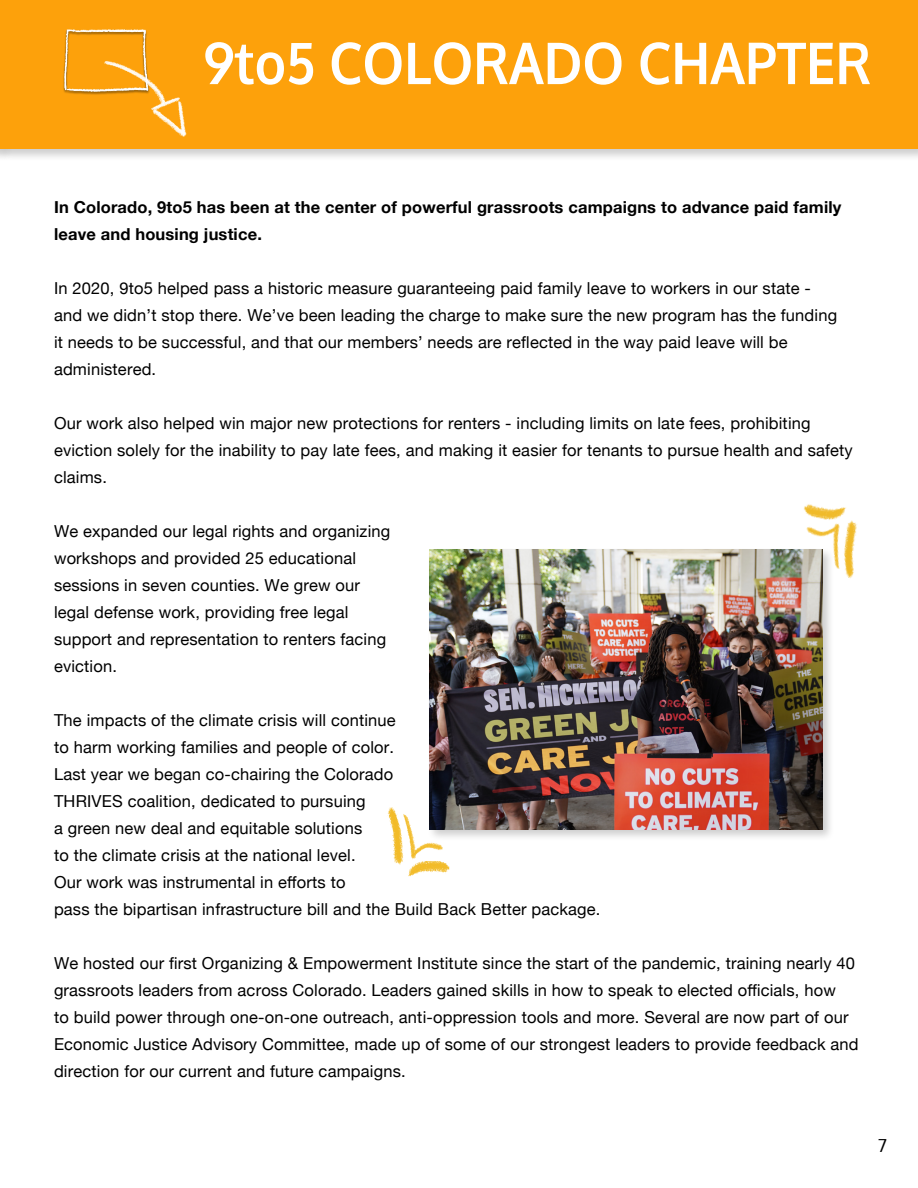
<style>
.page{position:relative;width:918px;height:1188px;background:#fff}
.page>*{position:absolute;margin:0;border:0;box-sizing:border-box;transform-origin:0 0}
.t1{font:700 57.75px "Oxygen";color:#fff;scale:.91 1}
.t2{font:18px "Oxygen";color:#000}
.t3{font:16.5px/27px "Helvetica Neue";letter-spacing:.01em;color:#000}
.t4{font:700 16.5px/27px "Helvetica Neue";letter-spacing:.01em;color:#000}
</style>
<div class="page">
<div style="left:427px;top:547px;width:408px;height:295px;background:#000;opacity:.2"></div>
<img style="left:430px;top:550px;width:393px;height:279px">
<img style="left:387px;top:794px;width:72px;height:83px">
<img style="left:780px;top:504px;width:77px;height:88px">
<div style="left:0;top:0;width:918px;height:161px;background:#000;opacity:.2"></div>
<div style="left:0;top:0;width:918px;height:149px;background:#fda10b"></div>
<img style="left:63px;top:29px;width:84px;height:66px">
<img style="left:86px;top:41px;width:101px;height:96px">
<h1 class="t1" style="left:203px;top:27px;width:736px">9to5 COLORADO CHAPTER</h1>
<p class="t4" style="left:54px;top:194px;width:789px">In Colorado, 9to5 has been at the center of powerful grassroots campaigns to advance paid family leave and housing justice.</p>
<p class="t3" style="left:54px;top:275px;width:785px">In 2020, 9to5 helped pass a historic measure guaranteeing paid family leave to workers in our state - and we didn’t stop there. We’ve been leading the charge to make sure the new program has the funding it needs to be successful, and that our members’ needs are reflected in the way paid leave will be administered.</p>
<p class="t3" style="left:54px;top:410px;width:800px">Our work also helped win major new protections for renters - including limits on late fees, prohibiting eviction solely for the inability to pay late fees, and making it easier for tenants to pursue health and safety claims.</p>
<p class="t3" style="left:54px;top:518px;width:338px">We expanded our legal rights and organizing workshops and provided 25 educational sessions in seven counties. We grew our legal defense work, providing free legal support and representation to renters facing eviction.</p>
<p class="t3" style="left:54px;top:707px;width:548px">The impacts of the climate crisis will continue<br>to harm working families and people of color.<br>Last year we began co-chairing the Colorado<br>THRIVES coalition, dedicated to pursuing<br>a green new deal and equitable solutions<br>to the climate crisis at the national level.<br>Our work was instrumental in efforts to<br>pass the bipartisan infrastructure bill and the Build Back Better package.</p>
<p class="t3" style="left:54px;top:950px;width:806px">We hosted our first Organizing &amp; Empowerment Institute since the start of the pandemic, training nearly 40 grassroots leaders from across Colorado. Leaders gained skills in how to speak to elected officials, how<br>to build power through one-on-one outreach, anti-oppression tools and more. Several are now part of our Economic Justice Advisory Committee, made up of some of our strongest leaders to provide feedback and direction for our current and future campaigns.</p>
<p class="t2" style="left:878px;top:1134px;width:11px">7</p>
</div>
